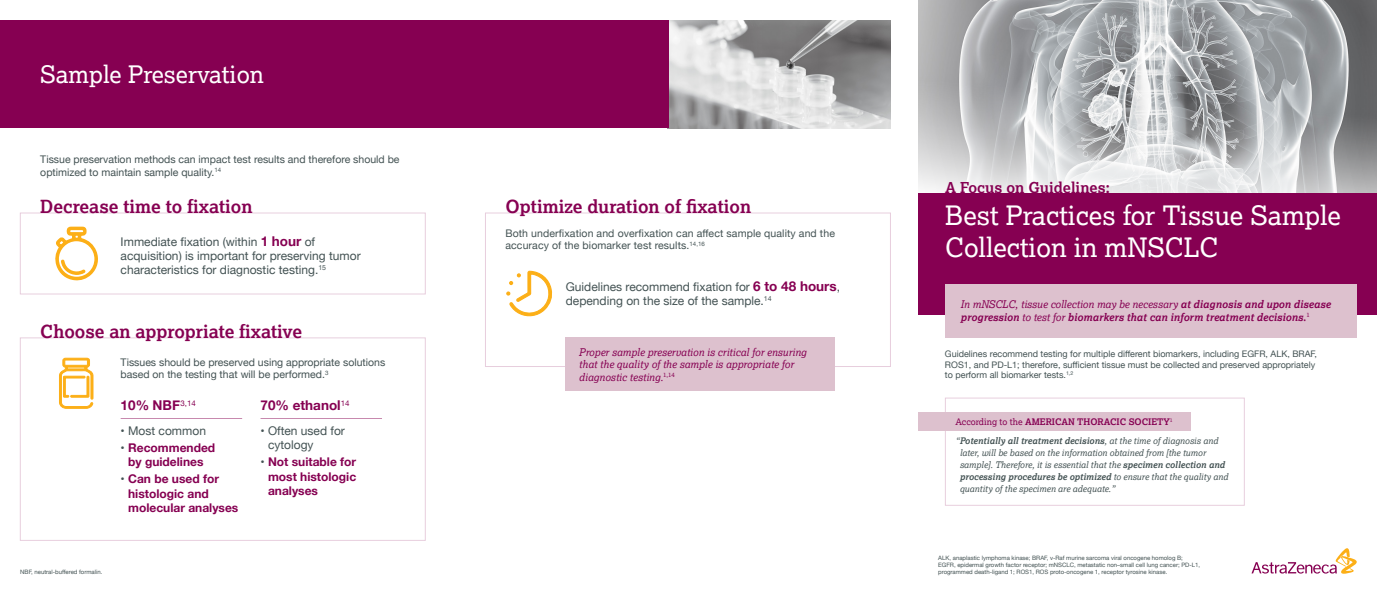
<style>
.page{position:relative;width:1377px;height:594px;background:#fff}
.page>*{position:absolute;margin:0;border:0;box-sizing:border-box;transform-origin:0 0}
.t1{font:26.62px/32px "Lexia";color:#fff}
.t2{font:24px "Lexia";color:#fff}
.t3{font:700 18px "Lexia";color:#860052}
.t4{font:700 15px "Lexia";color:#860052}
.t5{font:700 13.5px "Helvetica Neue";color:#860052}
.t6{font:12px/14.4px "Helvetica Neue";color:#435253}
.t7{font:700 12px/14.4px "Helvetica Neue";color:#860052;text-align:justify}
.t8{font:10.5px/12.6px "Helvetica Neue";color:#435253}
.t9{font:italic 700 10.5px/12.6px "Lexia";color:#860052}
.t10{font:italic 10.5px/12.6px "Lexia";color:#860052}
.t11{font:italic 9px/12px "Lexia";color:#435253}
.t12{font:9px/10.5px "Helvetica Neue";color:#435253}
.t13{font:italic 700 9px/18.8px "Lexia";color:#435253}
.t14{font:6px/6.8px "Helvetica Neue";color:#435253}
.s1{font-weight:700;font-size:13.5px;color:#860052}
.s2{font-weight:400;color:#435253}
.s3{font-weight:400}
.s4{font-weight:400;font-style:normal;color:#860052}
.s5{font-style:normal;color:#860052}
.s6{font-weight:700}
</style>
<div class="page">
<img style="left:918px;top:0;width:459px;height:193px">
<div style="left:918px;top:193px;width:459px;height:121px;background:#860052"></div>
<img style="left:668px;top:20px;width:222px;height:108px">
<div style="left:0;top:20px;width:668px;height:108px;background:#860052"></div>
<svg style="left:1252px;top:548px;width:105px;height:26px"></svg>
<div style="left:918px;top:412px;width:273px;height:19px;background:#ddc1ce"></div>
<div style="left:945px;top:284px;width:412px;height:54px;background:#ddc1ce"></div>
<div style="left:566px;top:338px;width:269px;height:53px;background:#ddc1ce"></div>
<svg style="left:506px;top:271px;width:46px;height:46px"></svg>
<hr style="left:261px;top:418px;width:121px;height:1px;background:#860052">
<hr style="left:121px;top:418px;width:121px;height:1px;background:#860052">
<svg style="left:59px;top:357px;width:35px;height:52px"></svg>
<svg style="left:55px;top:226px;width:43px;height:55px"></svg>
<h2 class="t2" style="left:40px;top:60px;width:225px">Sample Preservation</h2>
<p class="t8" style="left:40px;top:154px;width:361px">Tissue preservation methods can impact test results and therefore should be optimized to maintain sample quality.<sup>14</sup></p>
<h3 class="t3" style="left:40px;top:195px;width:214px">Decrease time to fixation</h3>
<p class="t6" style="left:121px;top:235px;width:242px">Immediate fixation (within <span class="s1">1 hour</span> of acquisition) is important for preserving tumor characteristics for diagnostic testing.<sup>15</sup></p>
<h3 class="t3" style="left:40px;top:320px;width:263px">Choose an appropriate fixative</h3>
<p class="t8" style="left:121px;top:356px;width:266px">Tissues should be preserved using appropriate solutions based on the testing that will be performed.<sup>3</sup></p>
<p class="t5" style="left:121px;top:395px;width:77px">10% NBF<sup>3,14</sup></p>
<p class="t6" style="left:121px;top:424px;width:87px">• Most common</p>
<p class="t7" style="left:121px;top:441px;width:96px;text-align:center"><span class="s2">•</span> Recommended by guidelines</p>
<p class="t7" style="left:128px;top:472px;width:112px;text-align:left;text-indent:-8px"><span class="s2">•</span> Can be used for histologic and molecular analyses</p>
<p class="t14" style="left:20px;top:569px;width:84px">NBF, neutral-buffered formalin.</p>
<p class="t5" style="left:261px;top:395px;width:91px">70% ethanol<sup>14</sup></p>
<p class="t6" style="left:268px;top:424px;width:78px;text-indent:-8px">• Often used for cytology</p>
<p class="t7" style="left:268px;top:455px;width:90px;text-indent:-8px"><span class="s2">•</span> Not suitable for most histologic analyses</p>
<h3 class="t3" style="left:505px;top:195px;width:247px">Optimize duration of fixation</h3>
<p class="t8" style="left:505px;top:227px;width:331px">Both underfixation and overfixation can affect sample quality and the accuracy of the biomarker test results.<sup>14,16</sup></p>
<p class="t6" style="left:566px;top:280px;width:276px">Guidelines recommend fixation for <span class="s1">6 to 48 hours</span>, depending on the size of the sample.<sup>14</sup></p>
<p class="t10" style="left:579px;top:345px;width:229px">Proper sample preservation is critical for ensuring that the quality of the sample is appropriate for diagnostic testing.<sup>1,14</sup></p>
<h3 class="t4" style="left:945px;top:178px;width:167px">A Focus on Guidelines:</h3>
<h1 class="t1" style="left:945px;top:199px;width:397px">Best Practices for Tissue Sample<br>Collection in mNSCLC</h1>
<p class="t9" style="left:961px;top:298px;width:372px"><span class="s3">In mNSCLC, tissue collection may be necessary</span> at diagnosis and upon disease progression <span class="s3">to test for</span> biomarkers that can inform treatment decisions.<sup>1</sup></p>
<p class="t12" style="left:945px;top:350px;width:373px">Guidelines recommend testing for multiple different biomarkers, including EGFR, ALK, BRAF,<br>ROS1, and PD-L1; therefore, sufficient tissue must be collected and preserved appropriately to perform all biomarker tests.<sup>1,2</sup></p>
<p class="t13" style="left:956px;top:413px;width:264px"><span class="s4">According to the</span> <span class="s5">AMERICAN THORACIC SOCIETY</span><sup>1 </sup><span class="s3">“</span>Potentially all treatment decisions<span class="s3">, at the time of diagnosis and</span></p>
<p class="t11" style="left:960px;top:447px;width:270px">later, will be based on the information obtained from [the tumor sample]. Therefore, it is essential that the <span class="s6">specimen collection and processing procedures be optimized</span> to ensure that the quality and quantity of the specimen are adequate.”</p>
<p class="t14" style="left:938px;top:555px;width:263px">ALK, anaplastic lymphoma kinase; BRAF, v-Raf murine sarcoma viral oncogene homolog B;<br>EGFR, epidermal growth factor receptor; mNSCLC, metastatic non–small cell lung cancer; PD-L1, programmed death-ligand 1; ROS1, ROS proto-oncogene 1, receptor tyrosine kinase.</p>
</div>
